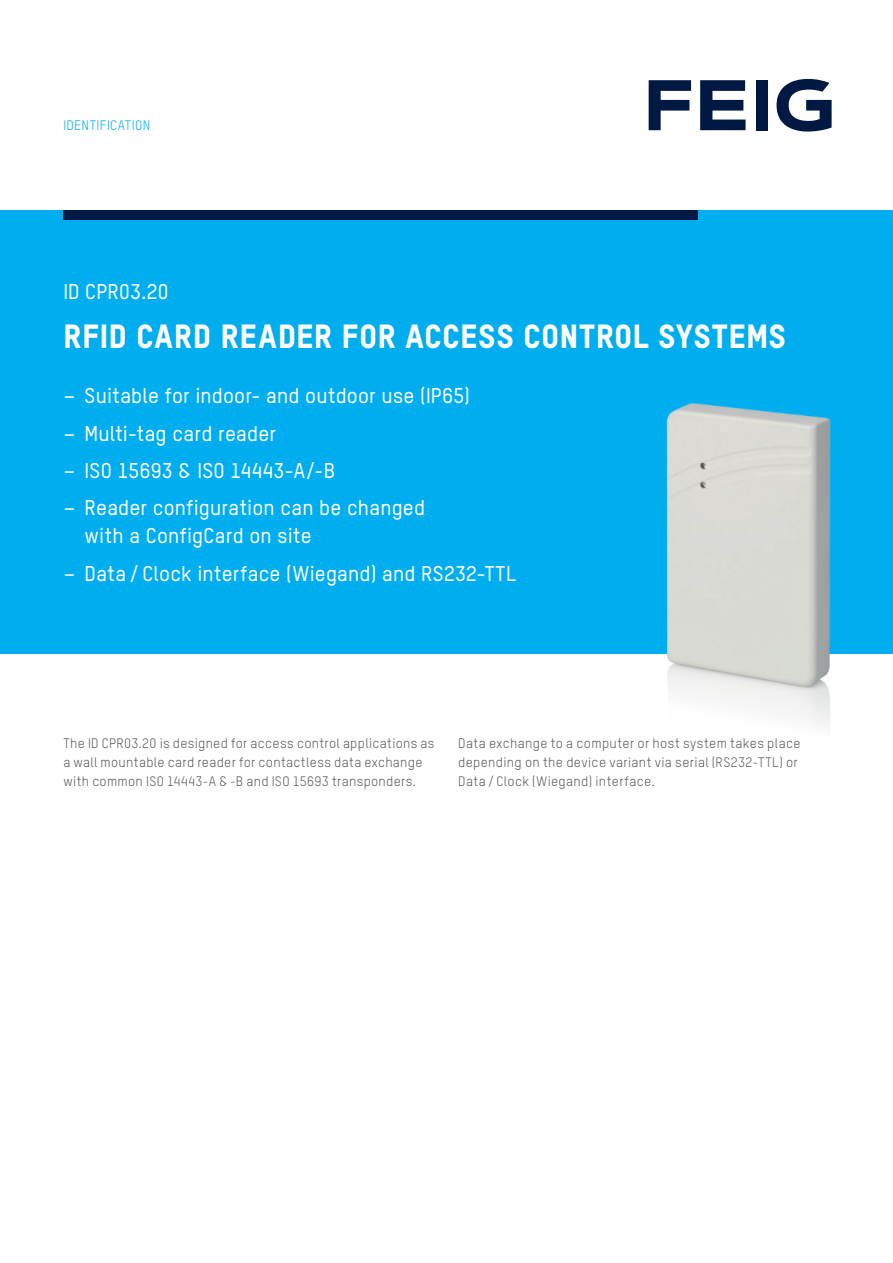
<style>
.page{position:relative;width:893px;height:1263px;background:#fff}
.page>*{position:absolute;margin:0;border:0;box-sizing:border-box;transform-origin:0 0}
.t1{font:800 33px "TSTAR";letter-spacing:.03em;color:#fff}
.t2{font:500 21px/28px "TSTAR";letter-spacing:.01em;color:#fff}
.t3{font:13.5px/18.8px "TSTAR";letter-spacing:.025em;color:#57585a}
.t4{font:13.5px "TSTAR";letter-spacing:.025em;color:#00aeef}
</style>
<div class="page">
<svg style="left:649px;top:80px;width:42px;height:50px"></svg>
<svg style="left:700px;top:80px;width:46px;height:50px"></svg>
<div style="left:756px;top:80px;width:12px;height:50px;background:#001942"></div>
<svg style="left:776px;top:79px;width:56px;height:53px"></svg>
<div style="left:0;top:210px;width:893px;height:444px;background:#00aeef"></div>
<div style="left:63px;top:210px;width:635px;height:10px;background:#001942"></div>
<img style="left:666px;top:403px;width:165px;height:324px">
<p class="t4" style="left:63px;top:117px;width:88px">IDENTIFICATION</p>
<h2 class="t2" style="left:63px;top:278px;width:107px">ID CPR03.20</h2>
<h1 class="t1" style="left:63px;top:316px;width:724px">RFID CARD READER FOR ACCESS CONTROL SYSTEMS</h1>
<h2 class="t2" style="left:63px;top:381px;width:408px">– Suitable for indoor- and outdoor use (IP65)</h2>
<h2 class="t2" style="left:63px;top:419px;width:214px">– Multi-tag card reader</h2>
<h2 class="t2" style="left:63px;top:456px;width:273px">– ISO 15693 &amp; ISO 14443-A/-B</h2>
<h2 class="t2" style="left:85px;top:494px;width:342px;text-indent:-21px">– Reader configuration can be changed with a ConfigCard on site</h2>
<h2 class="t2" style="left:63px;top:559px;width:454px">– Data / Clock interface (Wiegand) and RS232-TTL</h2>
<p class="t3" style="left:63px;top:734px;width:373px">The ID CPR03.20 is designed for access control applications as a wall mountable card reader for contactless data exchange with common ISO 14443-A &amp;-B and ISO 15693 transponders.</p>
<p class="t3" style="left:458px;top:734px;width:344px">Data exchange to a computer or host system takes place depending on the device variant via serial (RS232-TTL) or<br>Data / Clock (Wiegand) interface.</p>
</div>
